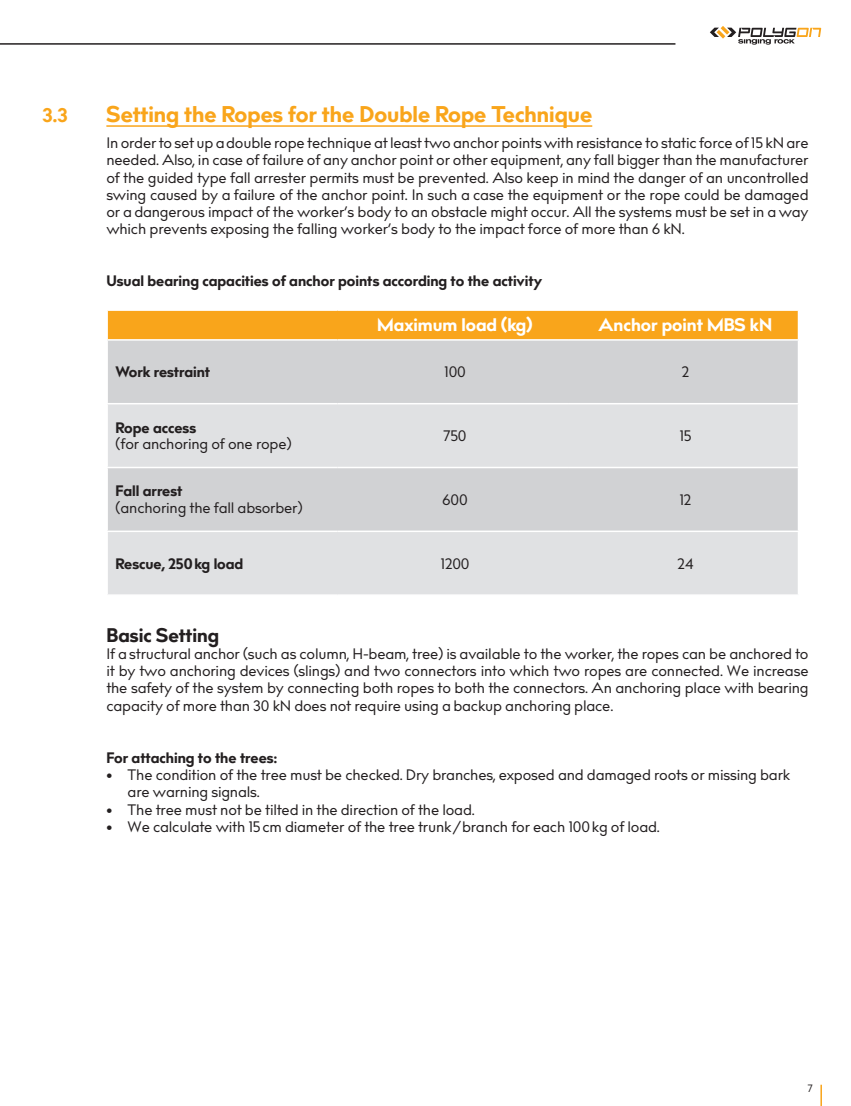
<style>
.page{position:relative;width:851px;height:1106px;background:#fff}
.page>*{position:absolute;margin:0;border:0;box-sizing:border-box;transform-origin:0 0}
.t1{font:700 22.5px "Bill Corporate";color:#f9a51b}
.t2{font:700 19.5px "Bill Corporate";color:#231f20}
.t3{font:700 19.5px "Bill Corporate";color:#f9a51b}
.t4{font:700 18px "Bill Corporate";color:#fff}
.t5{font:15px/17.2px "Bill Corporate";color:#231f20;text-align:justify}
.t6{font:700 15px "Bill Corporate";color:#231f20}
.t7{font:10.5px "Bill Corporate";color:#231f20}
</style>
<div class="page">
<svg style="left:710px;top:26px;width:111px;height:19px"></svg>
<hr style="left:0;top:43px;width:675px;height:2px;background:#231f20">
<svg style="left:820px;top:1084px;width:1px;height:22px"></svg>
<hr style="left:106px;top:125px;width:486px;height:2px;background:#f9a51b">
<div style="left:108px;top:311px;width:689px;height:28px;background:#f9a51b"></div>
<div style="left:108px;top:340px;width:689px;height:63px;background:#d1d2d4"></div>
<svg style="left:108px;top:404px;width:689px;height:190px;background:#dbdcde"></svg>
<hr style="left:106px;top:467px;width:231px;height:1px;background:#fff">
<hr style="left:337px;top:467px;width:231px;height:1px;background:#fff">
<hr style="left:568px;top:467px;width:231px;height:1px;background:#fff">
<hr style="left:106px;top:530px;width:231px;height:2px;background:#fff">
<hr style="left:337px;top:530px;width:231px;height:2px;background:#fff">
<hr style="left:568px;top:530px;width:231px;height:2px;background:#fff">
<h2 class="t3" style="left:43px;top:102px;width:27px">3.3</h2>
<h1 class="t1" style="left:106px;top:98px;width:487px">Setting the Ropes for the Double Rope Technique</h1>
<p class="t5" style="left:106px;top:135px;width:703px">In order to set up a double rope technique at least two anchor points with resistance to static force of 15 kN are needed. Also, in case of failure of any anchor point or other equipment, any fall bigger than the manufacturer of the guided type fall arrester permits must be prevented. Also keep in mind the danger of an uncontrolled swing caused by a failure of the anchor point. In such a case the equipment or the rope could be damaged or a dangerous impact of the worker’s body to an obstacle might occur. All the systems must be set in a way which prevents exposing the falling worker’s body to the impact force of more than 6 kN.</p>
<p class="t6" style="left:106px;top:270px;width:437px">Usual bearing capacities of anchor points according to the activity</p>
<p class="t4" style="left:377px;top:312px;width:157px">Maximum load (kg)</p>
<p class="t4" style="left:598px;top:312px;width:175px">Anchor point MBS kN</p>
<p class="t6" style="left:116px;top:361px;width:96px">Work restraint</p>
<p class="t5" style="left:444px;top:364px;width:23px">100</p>
<p class="t5" style="left:681px;top:364px;width:9px">2</p>
<p class="t6" style="left:116px;top:417px;width:82px">Rope access</p>
<p class="t5" style="left:116px;top:436px;width:177px">(for anchoring of one rope)</p>
<p class="t6" style="left:116px;top:480px;width:68px">Fall arrest</p>
<p class="t5" style="left:116px;top:499px;width:188px">(anchoring the fall absorber)</p>
<p class="t5" style="left:443px;top:427px;width:24px">750</p>
<p class="t5" style="left:679px;top:427px;width:14px">15</p>
<p class="t5" style="left:442px;top:491px;width:27px">600</p>
<p class="t5" style="left:679px;top:491px;width:13px">12</p>
<p class="t6" style="left:116px;top:552px;width:129px">Rescue, 250kg load</p>
<p class="t5" style="left:440px;top:555px;width:30px">1200</p>
<p class="t5" style="left:677px;top:555px;width:17px">24</p>
<h2 class="t2" style="left:106px;top:621px;width:114px">Basic Setting</h2>
<p class="t5" style="left:106px;top:645px;width:703px">If a structural anchor (such as column, H-beam, tree) is available to the worker, the ropes can be anchored to it by two anchoring devices (slings) and two connectors into which two ropes are connected. We increase the safety of the system by connecting both ropes to both the connectors. An anchoring place with bearing capacity of more than 30 kN does not require using a backup anchoring place.</p>
<p class="t6" style="left:106px;top:746px;width:172px">For attaching to the trees:</p>
<p class="t5" style="left:128px;top:766px;width:663px;text-indent:-21px">• The condition of the tree must be checked. Dry branches, exposed and damaged roots or missing bark are warning signals.</p>
<p class="t5" style="left:106px;top:801px;width:369px">• The tree must not be tilted in the direction of the load.</p>
<p class="t5" style="left:106px;top:818px;width:554px">• We calculate with 15 cm diameter of the tree trunk/branch for each 100kg of load.</p>
<p class="t7" style="left:807px;top:1081px;width:8px">73</p>
</div>
